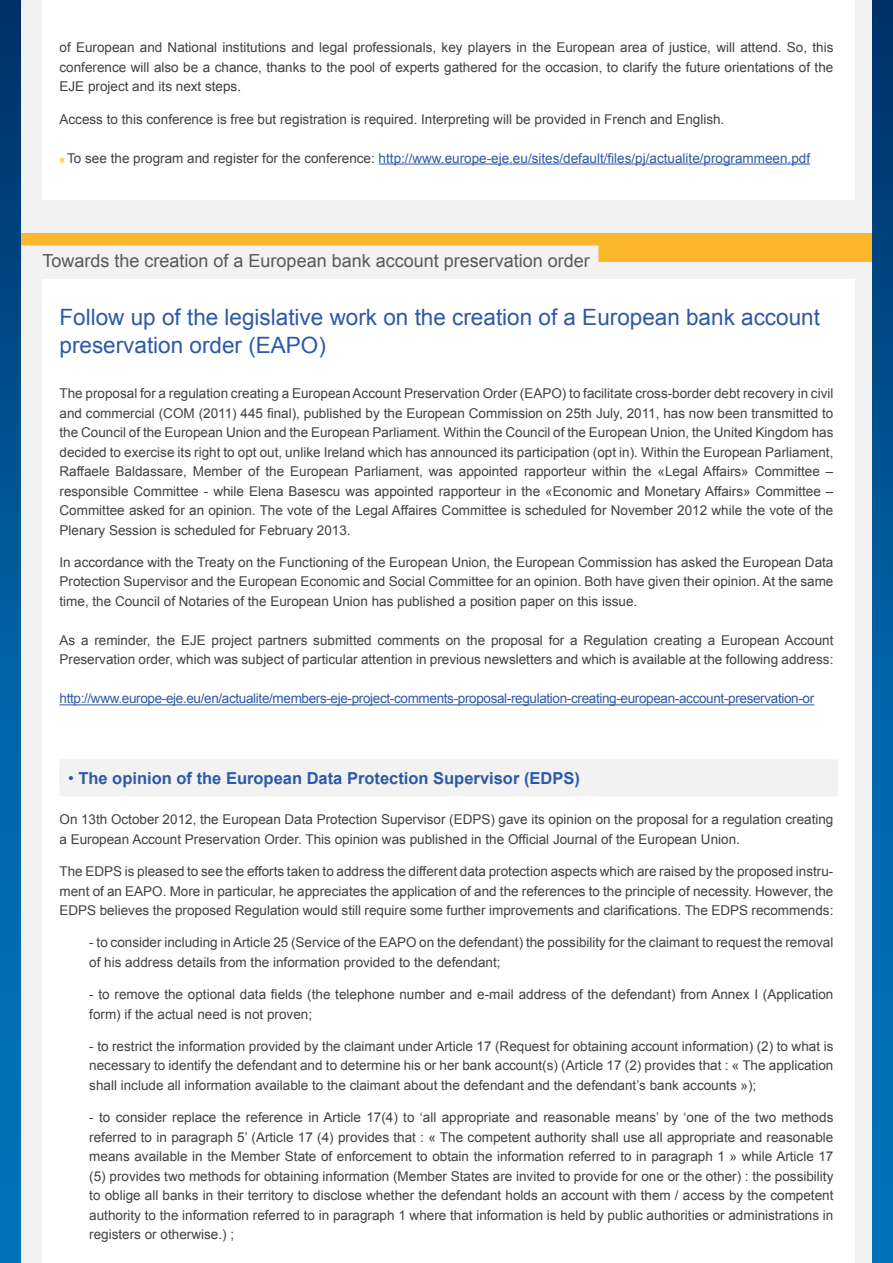
<style>
.page{position:relative;width:893px;height:1263px;background:#fff}
.page>*{position:absolute;margin:0;border:0;box-sizing:border-box;transform-origin:0 0}
.t1{font:22.5px/28.5px "Arial";color:#2d59a9}
.t2{font:18px "Arial";color:#58595b}
.t3{font:700 16.5px "Arial";color:#2d59a9}
.t4{font:13.5px/19.5px "Arial";color:#414042;text-align:justify}
.t5{font:13.5px "Arial";letter-spacing:-.025em;color:#2d59a9}
.t6{font:13.5px "Arial";color:#2d59a9}
.s1{color:#414042}
.s2{font-weight:400}
</style>
<div class="page">
<div style="left:0;top:0;width:893px;height:1263px;background:linear-gradient(to bottom,#00376f,#007cc8)"></div>
<div style="left:21px;top:0;width:851px;height:1263px;background:#f2f2f2"></div>
<div style="left:43px;top:0;width:812px;height:200px;background:#fff"></div>
<hr style="left:379px;top:164px;width:431px;height:1px;background:#2d59a9">
<div style="left:43px;top:280px;width:812px;height:983px;background:#fff"></div>
<hr style="left:60px;top:704px;width:754px;height:1px;background:#2d59a9">
<div style="left:60px;top:759px;width:778px;height:29px;background:#f2f2f2"></div>
<div style="left:60px;top:766px;width:778px;height:30px;background:#f2f2f2"></div>
<div style="left:21px;top:234px;width:851px;height:28px;background:#fdb72d"></div>
<div style="left:21px;top:246px;width:577px;height:30px;background:#f2f2f2"></div>
<p class="t4" style="left:60px;top:38px;width:775px">of European and National institutions and legal professionals, key players in the European area of justice, will attend. So, this conference will also be a chance, thanks to the pool of experts gathered for the occasion, to clarify the future orientations of the EJE project and its next steps.</p>
<p class="t4" style="left:60px;top:109px;width:666px">Access to this conference is free but registration is required. Interpreting will be provided in French and English.</p>
<p class="t6" style="left:67px;top:149px;width:744px"><span class="s1">To see the program and register for the conference:</span> http://www.europe-eje.eu/sites/default/files/pj/actualite/programmeen.pdf</p>
<h2 class="t2" style="left:43px;top:249px;width:549px">Towards the creation of a European bank account preservation order</h2>
<h1 class="t1" style="left:60px;top:303px;width:762px">Follow up of the legislative work on the creation of a European bank account preservation order (EAPO)</h1>
<p class="t4" style="left:60px;top:384px;width:775px">The proposal for a regulation creating a European Account Preservation Order (EAPO) to facilitate cross-border debt recovery in civil and commercial (COM (2011) 445 final), published by the European Commission on 25th July, 2011, has now been transmitted to the Council of the European Union and the European Parliament. Within the Council of the European Union, the United Kingdom has decided to exercise its right to opt out, unlike Ireland which has announced its participation (opt in). Within the European Parliament, Raffaele Baldassare, Member of the European Parliament, was appointed rapporteur within the «Legal Affairs» Committee – responsible Committee - while Elena Basescu was appointed rapporteur in the «Economic and Monetary Affairs» Committee – Committee asked for an opinion. The vote of the Legal Affaires Committee is scheduled for November 2012 while the vote of the Plenary Session is scheduled for February 2013.</p>
<p class="t4" style="left:60px;top:552px;width:775px">In accordance with the Treaty on the Functioning of the European Union, the European Commission has asked the European Data Protection Supervisor and the European Economic and Social Committee for an opinion. Both have given their opinion. At the same time, the Council of Notaries of the European Union has published a position paper on this issue.</p>
<p class="t4" style="left:60px;top:630px;width:775px">As a reminder, the EJE project partners submitted comments on the proposal for a Regulation creating a European Account<br>Preservation order, which was subject of particular attention in previous newsletters and which is available at the following address:</p>
<p class="t5" style="left:60px;top:690px;width:756px">http://www.europe-eje.eu/en/actualite/members-eje-project-comments-proposal-regulation-creating-european-account-preservation-or</p>
<p class="t3" style="left:68px;top:767px;width:513px"><span class="s2">•</span> The opinion of the European Data Protection Supervisor (EDPS)</p>
<p class="t4" style="left:60px;top:810px;width:775px">On 13th October 2012, the European Data Protection Supervisor (EDPS) gave its opinion on the proposal for a regulation creating a European Account Preservation Order. This opinion was published in the Official Journal of the European Union.</p>
<p class="t4" style="left:60px;top:862px;width:775px">The EDPS is pleased to see the efforts taken to address the different data protection aspects which are raised by the proposed instru&shy;ment of an EAPO. More in particular, he appreciates the application of and the references to the principle of necessity. However, the EDPS believes the proposed Regulation would still require some further improvements and clarifications. The EDPS recommends:</p>
<p class="t4" style="left:89px;top:933px;width:746px">- to consider including in Article 25 (Service of the EAPO on the defendant) the possibility for the claimant to request the removal of his address details from the information provided to the defendant;</p>
<p class="t4" style="left:89px;top:985px;width:746px">- to remove the optional data fields (the telephone number and e-mail address of the defendant) from Annex I (Application form) if the actual need is not proven;</p>
<p class="t4" style="left:89px;top:1036px;width:746px">- to restrict the information provided by the claimant under Article 17 (Request for obtaining account information) (2) to what is necessary to identify the defendant and to determine his or her bank account(s) (Article 17 (2) provides that : « The application shall include all information available to the claimant about the defendant and the defendant’s bank accounts »);</p>
<p class="t4" style="left:89px;top:1108px;width:746px">- to consider replace the reference in Article 17(4) to ‘all appropriate and reasonable means’ by ‘one of the two methods referred to in paragraph 5’ (Article 17 (4) provides that : « The competent authority shall use all appropriate and reasonable means available in the Member State of enforcement to obtain the information referred to in paragraph 1 » while Article 17 (5) provides two methods for obtaining information (Member States are invited to provide for one or the other) : the possibility to oblige all banks in their territory to disclose whether the defendant holds an account with them / access by the competent authority to the information referred to in paragraph 1 where that information is held by public authorities or administrations in registers or otherwise.) ;</p>
</div>
